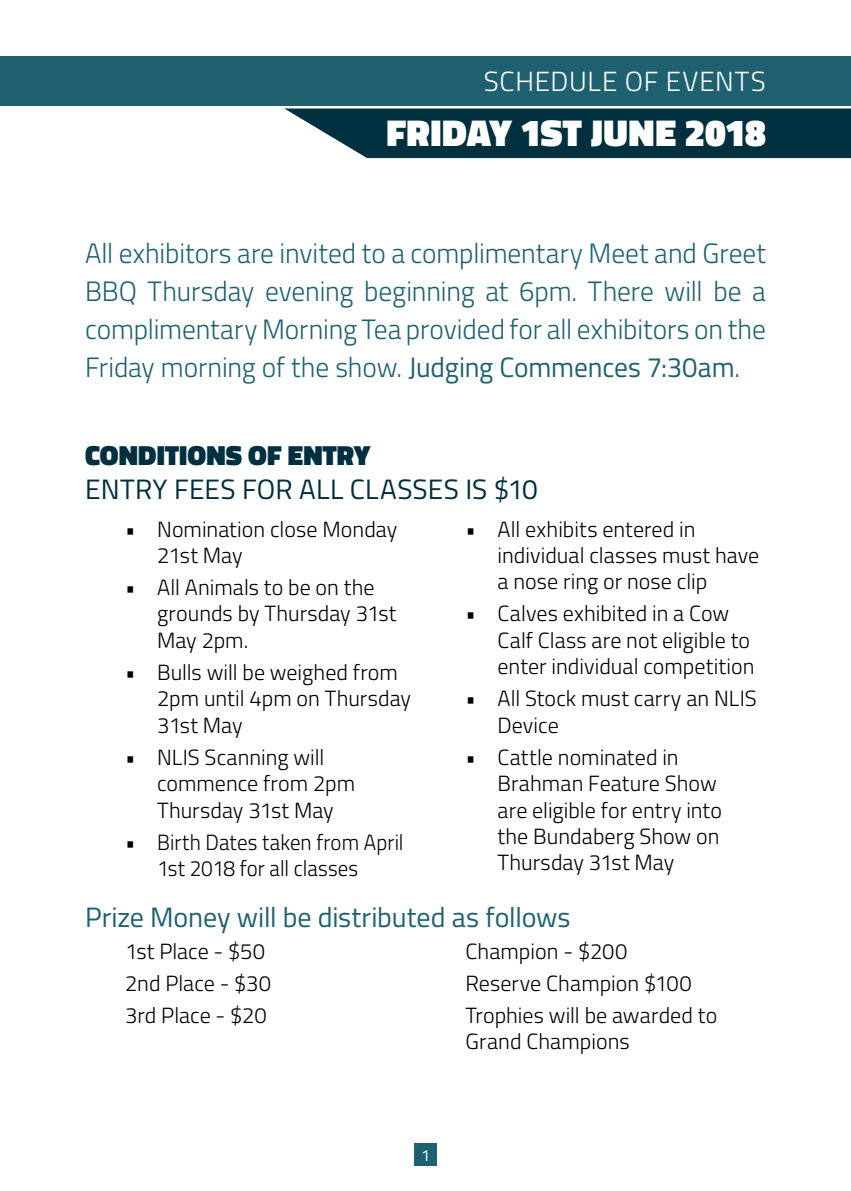
<style>
.page{position:relative;width:851px;height:1191px;background:#fff}
.page>*{position:absolute;margin:0;border:0;box-sizing:border-box;transform-origin:0 0}
.GREY_TABLE_HEADING{font:900 37.8px "Titillium Web";letter-spacing:.005em;color:#fff}
.t1{font:300 28px/38px "Titillium Web";letter-spacing:-.005em;color:#206171;text-align:justify}
.HEADING{font:28px/33.6px "Titillium Web";letter-spacing:.005em;color:#002f3f}
.SUB_HEADING{font:28px "Titillium Web";letter-spacing:-.005em;color:#206171}
.SUB_PAGE_HEADING_GRE{font:300 27.6px "Titillium Web";letter-spacing:.025em;color:#fff}
.TABS{font:300 22px/26.4px "Titillium Web";color:#000}
.t2{font:16px "Titillium Web";color:#fff}
.s1{font-weight:400}
.s2{font-weight:900}
</style>
<div class="page">
<div style="left:414px;top:1143px;width:23px;height:23px;background:#206171"></div>
<svg style="left:284px;top:108px;width:566px;height:50px;background:#15404e"></svg>
<div style="left:0;top:57px;width:850px;height:49px;background:#206171"></div>
<p class="SUB_PAGE_HEADING_GRE" style="left:483px;top:61px;width:283px">SCHEDULE OF EVENTS</p>
<p class="GREY_TABLE_HEADING" style="left:386px;top:105px;width:381px">FRIDAY 1ST JUNE 2018</p>
<p class="t1" style="left:85px;top:233px;width:682px">All exhibitors are invited to a complimentary Meet and Greet BBQ Thursday evening beginning at 6pm. There will be a complimentary Morning Tea provided for all exhibitors on the Friday morning of the show. <span class="s1">Judging Commences 7:30am</span>.</p>
<p class="HEADING" style="left:85px;top:437px;width:454px"><span class="s2">CONDITIONS OF ENTRY<br></span>ENTRY FEES FOR ALL CLASSES IS $10</p>
<p class="TABS" style="left:157px;top:514px;width:241px;text-indent:-32px">• Nomination close Monday<br>21st May</p>
<p class="TABS" style="left:157px;top:573px;width:241px;text-indent:-32px">• All Animals to be on the grounds by Thursday 31st<br>May 2pm.</p>
<p class="TABS" style="left:157px;top:658px;width:255px;text-indent:-32px">• Bulls will be weighed from<br>2pm until 4pm on Thursday<br>31st May</p>
<p class="TABS" style="left:157px;top:743px;width:199px;text-indent:-32px">• NLIS Scanning will commence from 2pm<br>Thursday 31st May</p>
<p class="TABS" style="left:157px;top:827px;width:248px;text-indent:-32px">• Birth Dates taken from April<br>1st 2018 for all classes</p>
<p class="TABS" style="left:497px;top:514px;width:263px;text-indent:-32px">• All exhibits entered in individual classes must have a nose ring or nose clip</p>
<p class="TABS" style="left:497px;top:599px;width:258px;text-indent:-32px">• Calves exhibited in a Cow<br>Calf Class are not eligible to enter individual competition</p>
<p class="TABS" style="left:497px;top:684px;width:261px;text-indent:-32px">• All Stock must carry an NLIS<br>Device</p>
<p class="TABS" style="left:497px;top:743px;width:226px;text-indent:-32px">• Cattle nominated in<br>Brahman Feature Show are eligible for entry into the Bundaberg Show on<br>Thursday 31st May</p>
<p class="SUB_HEADING" style="left:85px;top:896px;width:487px">Prize Money will be distributed as follows</p>
<p class="TABS" style="left:125px;top:937px;width:141px">1st Place - $50</p>
<p class="TABS" style="left:125px;top:969px;width:147px">2nd Place - $30</p>
<p class="TABS" style="left:125px;top:1001px;width:143px">3rd Place - $20</p>
<p class="TABS" style="left:465px;top:937px;width:163px">Champion - $200</p>
<p class="TABS" style="left:465px;top:969px;width:228px">Reserve Champion $100</p>
<p class="TABS" style="left:465px;top:1001px;width:253px">Trophies will be awarded to<br>Grand Champions</p>
<p class="t2" style="left:421px;top:1143px;width:10px">1</p>
</div>
